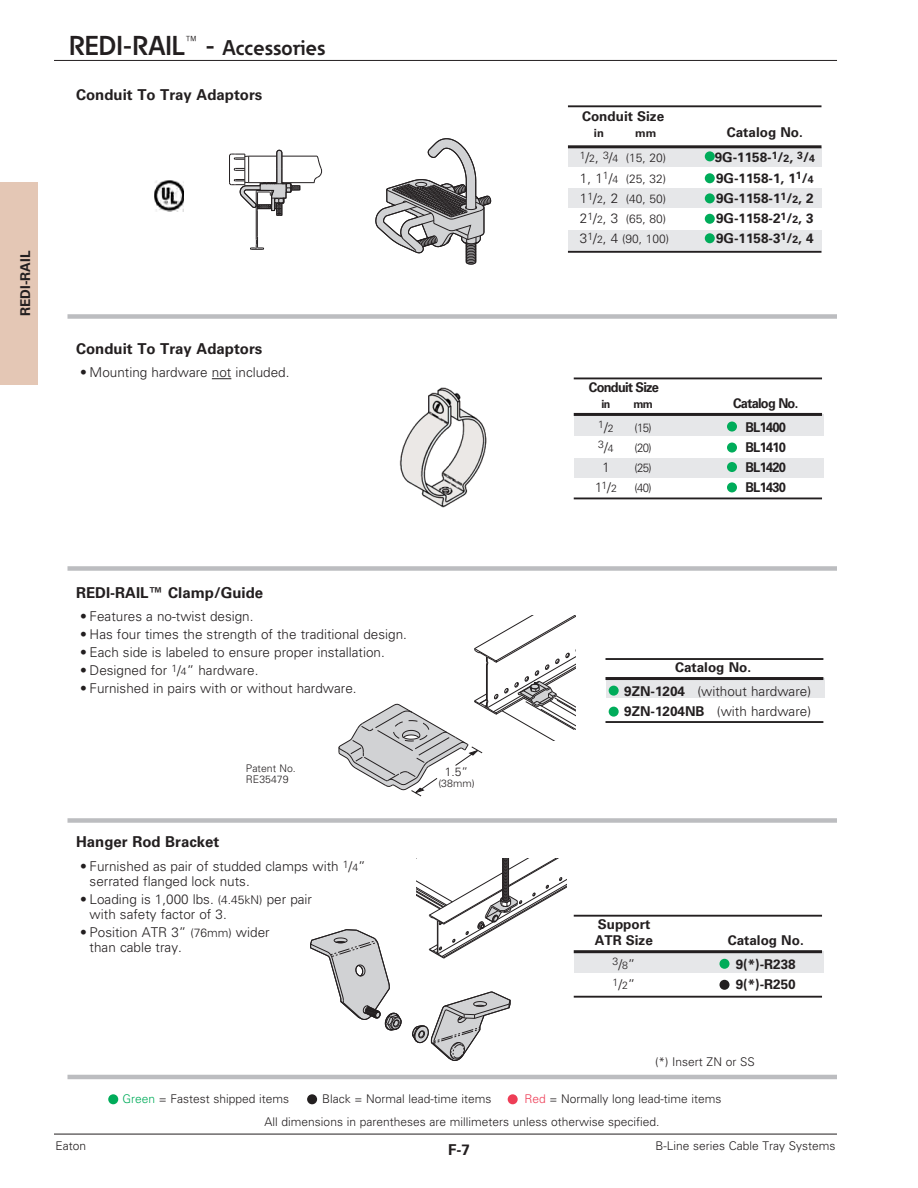
<style>
.page{position:relative;width:918px;height:1188px;background:#fff}
.page>*{position:absolute;margin:0;border:0;box-sizing:border-box;transform-origin:0 0}
.t1{font:700 27px "Eaton";color:#231f20}
.t2{font:700 15px "Univers LT Std";color:#231f20}
.t3{font:300 13.5px/15px "Univers LT Std";color:#231f20}
.t4{font:700 13.5px/23.5px "Univers LT Std";color:#231f20}
.t5{font:700 13.5px "Univers LT Std";color:#231f20;scale:.95 1}
.t6{font:700 13.5px "Univers LT Std";letter-spacing:-.055em;color:#231f20;scale:.95 1}
.t7{font:300 13.5px "Univers LT Std";color:#231f20;scale:.95 1}
.t8{font:300 12px "Univers LT Std";color:#231f20}
.t9{font:300 12px "Univers LT Std";color:#231f20;scale:.95 1}
.t10{font:700 11.25px "Univers LT Std";letter-spacing:-.03em;color:#231f20}
.t11{font:700 11.25px "Univers LT Std";letter-spacing:-.03em;color:#231f20;scale:.95 1}
.t12{font:300 10.5px/11.2px "Univers LT Std";color:#231f20}
.s1{font-size:21px}
.s2{font-size:13.5px}
.s3{font-size:10.5px}
.s4{font-size:12px}
.s5{font-weight:300}
.s6{font-weight:700}
.s7{color:#00ac5a}
.s8{color:#ee3d56}
</style>
<div class="page">
<div style="left:568px;top:148px;width:253px;height:19px;background:#e6e7e9"></div>
<div style="left:568px;top:188px;width:253px;height:20px;background:#e6e7e9"></div>
<div style="left:568px;top:230px;width:253px;height:21px;background:#e6e7e9"></div>
<div style="left:0;top:182px;width:38px;height:203px;background:#e4c7b5"></div>
<hr style="left:54px;top:60px;width:783px;height:1px;background:#231f20">
<hr style="left:54px;top:1134px;width:783px;height:1px;background:#231f20">
<hr style="left:568px;top:145px;width:254px;height:3px;background:#231f20">
<hr style="left:568px;top:105px;width:254px;height:2px;background:#231f20">
<hr style="left:568px;top:251px;width:254px;height:2px;background:#231f20">
<svg style="left:375px;top:138px;width:116px;height:127px"></svg>
<img style="left:154px;top:180px;width:30px;height:31px">
<hr style="left:282px;top:156px;width:35px;height:1px;background:#231f20">
<hr style="left:282px;top:182px;width:32px;height:1px;background:#231f20">
<svg style="left:313px;top:155px;width:9px;height:29px"></svg>
<svg style="left:229px;top:149px;width:72px;height:101px"></svg>
<svg style="left:310px;top:929px;width:92px;height:102px"></svg>
<svg style="left:412px;top:991px;width:99px;height:70px"></svg>
<svg style="left:338px;top:615px;width:238px;height:182px"></svg>
<img style="left:399px;top:387px;width:88px;height:121px">
<div style="left:705px;top:151px;width:10px;height:10px;background:#00ac5a;border-radius:50%"></div>
<div style="left:705px;top:173px;width:10px;height:10px;background:#00ac5a;border-radius:50%"></div>
<div style="left:705px;top:193px;width:10px;height:10px;background:#00ac5a;border-radius:50%"></div>
<div style="left:705px;top:214px;width:10px;height:10px;background:#00ac5a;border-radius:50%"></div>
<div style="left:705px;top:233px;width:10px;height:10px;background:#00ac5a;border-radius:50%"></div>
<svg style="left:416px;top:859px;width:150px;height:100px"></svg>
<svg style="left:212px;top:378px;width:19px;height:1px"></svg>
<div style="left:68px;top:314px;width:769px;height:5px;background:#bcbdc0"></div>
<div style="left:68px;top:566px;width:769px;height:5px;background:#bcbdc0"></div>
<div style="left:68px;top:818px;width:769px;height:5px;background:#bcbdc0"></div>
<hr style="left:68px;top:1075px;width:769px;height:4px;background:#bcbdc0">
<div style="left:108px;top:1094px;width:10px;height:10px;background:#00ac5a;border-radius:50%"></div>
<div style="left:307px;top:1094px;width:10px;height:10px;background:#231f20;border-radius:50%"></div>
<div style="left:508px;top:1094px;width:10px;height:10px;background:#ee3d56;border-radius:50%"></div>
<div style="left:606px;top:679px;width:219px;height:19px;background:#e6e7e9"></div>
<hr style="left:606px;top:677px;width:217px;height:3px;background:#231f20">
<hr style="left:606px;top:721px;width:217px;height:2px;background:#231f20">
<hr style="left:606px;top:658px;width:217px;height:2px;background:#231f20">
<div style="left:609px;top:686px;width:10px;height:10px;background:#00ac5a;border-radius:50%"></div>
<div style="left:609px;top:707px;width:10px;height:10px;background:#00ac5a;border-radius:50%"></div>
<div style="left:574px;top:414px;width:249px;height:22px;background:#e6e7e9"></div>
<div style="left:574px;top:458px;width:249px;height:19px;background:#e6e7e9"></div>
<hr style="left:574px;top:413px;width:248px;height:3px;background:#231f20">
<hr style="left:574px;top:498px;width:248px;height:1px;background:#231f20">
<hr style="left:574px;top:378px;width:248px;height:1px;background:#231f20">
<div style="left:727px;top:422px;width:10px;height:10px;background:#00ac5a;border-radius:50%"></div>
<div style="left:727px;top:443px;width:10px;height:10px;background:#00ac5a;border-radius:50%"></div>
<div style="left:727px;top:462px;width:10px;height:10px;background:#00ac5a;border-radius:50%"></div>
<div style="left:727px;top:482px;width:10px;height:10px;background:#00ac5a;border-radius:50%"></div>
<div style="left:574px;top:952px;width:249px;height:21px;background:#e6e7e9"></div>
<hr style="left:574px;top:950px;width:248px;height:3px;background:#231f20">
<hr style="left:574px;top:996px;width:248px;height:2px;background:#231f20">
<hr style="left:574px;top:915px;width:248px;height:2px;background:#231f20">
<div style="left:719px;top:959px;width:10px;height:10px;background:#00ac5a;border-radius:50%"></div>
<div style="left:719px;top:980px;width:10px;height:10px;background:#231f20;border-radius:50%"></div>
<h1 class="t1" style="left:69px;top:36px;width:258px">REDI-RAIL™ - <span class="s1">Accessories</span></h1>
<p class="t2" style="left:76px;top:89px;width:188px">Conduit To Tray Adaptors</p>
<p class="t4" style="left:15px;top:316px;width:67px;rotate:-90deg">REDI-RAIL</p>
<p class="t2" style="left:76px;top:344px;width:188px">Conduit To Tray Adaptors</p>
<p class="t3" style="left:80px;top:366px;width:211px">• Mounting hardware not included.</p>
<p class="t4" style="left:582px;top:106px;width:84px">Conduit Size</p>
<p class="t10" style="left:594px;top:129px;width:12px">in</p>
<p class="t10" style="left:635px;top:129px;width:23px">mm</p>
<p class="t4" style="left:727px;top:122px;width:78px">Catalog No.</p>
<p class="t8" style="left:580px;top:154px;width:88px"><sup>1</sup><span class="s2">/</span><span class="s3">2</span><span class="s2">,</span> <sup>3</sup><span class="s2">/</span><span class="s3">4</span> (15, 20)</p>
<p class="t4" style="left:715px;top:147px;width:102px">9G-1158-<sup>1</sup>/<span class="s3">2</span>, <sup>3</sup>/<span class="s3">4</span></p>
<p class="t8" style="left:580px;top:174px;width:88px"><span class="s2">1, 1</span><sup>1</sup><span class="s2">/</span><span class="s3">4</span> (25, 32)</p>
<p class="t4" style="left:716px;top:167px;width:99px">9G-1158-1, 1<sup>1</sup>/<span class="s3">4</span></p>
<p class="t8" style="left:580px;top:194px;width:88px"><span class="s2">1</span><sup>1</sup><span class="s2">/</span><span class="s3">2</span><span class="s2">, 2</span> (40, 50)</p>
<p class="t4" style="left:716px;top:188px;width:99px">9G-1158-1<sup>1</sup>/<span class="s3">2</span>, 2</p>
<p class="t8" style="left:580px;top:215px;width:88px"><span class="s2">2</span><sup>1</sup><span class="s2">/</span><span class="s3">2</span><span class="s2">, 3</span> (65, 80)</p>
<p class="t4" style="left:716px;top:208px;width:99px">9G-1158-2<sup>1</sup>/<span class="s3">2</span>, 3</p>
<p class="t8" style="left:580px;top:235px;width:91px"><span class="s2">3</span><sup>1</sup><span class="s2">/</span><span class="s3">2</span><span class="s2">, 4</span> (90, 100)</p>
<p class="t4" style="left:716px;top:228px;width:99px">9G-1158-3<sup>1</sup>/<span class="s3">2</span>, 4</p>
<p class="t6" style="left:589px;top:382px;width:75px">Conduit Size</p>
<p class="t11" style="left:601px;top:400px;width:11px">in</p>
<p class="t11" style="left:633px;top:400px;width:22px">mm</p>
<p class="t6" style="left:733px;top:398px;width:70px">Catalog No.</p>
<p class="t12" style="left:598px;top:421px;width:17px">1<span class="s2">/</span>2</p>
<p class="t9" style="left:635px;top:423px;width:19px">(15)</p>
<p class="t5" style="left:745px;top:422px;width:44px">BL1400</p>
<p class="t12" style="left:598px;top:442px;width:17px">3<span class="s2">/</span>4</p>
<p class="t9" style="left:635px;top:443px;width:19px">(20)</p>
<p class="t5" style="left:745px;top:442px;width:44px">BL1410</p>
<p class="t7" style="left:602px;top:462px;width:9px">1</p>
<p class="t9" style="left:635px;top:463px;width:19px">(25)</p>
<p class="t5" style="left:745px;top:462px;width:44px">BL1420</p>
<p class="t7" style="left:595px;top:483px;width:24px">1<sup>1</sup>/<span class="s3">2</span></p>
<p class="t9" style="left:635px;top:484px;width:19px">(40)</p>
<p class="t5" style="left:745px;top:483px;width:44px">BL1430</p>
<p class="t2" style="left:76px;top:587px;width:189px">REDI-RAIL™ Clamp/Guide</p>
<p class="t3" style="left:80px;top:610px;width:175px">• Features a no-twist design.</p>
<p class="t3" style="left:80px;top:628px;width:328px">• Has four times the strength of the traditional design.</p>
<p class="t3" style="left:80px;top:646px;width:306px">• Each side is labeled to ensure proper installation.</p>
<p class="t3" style="left:80px;top:664px;width:180px">• Designed for <sup>1</sup>/<span class="s3">4</span>” hardware.</p>
<p class="t3" style="left:80px;top:682px;width:278px">• Furnished in pairs with or without hardware.</p>
<p class="t12" style="left:246px;top:763px;width:51px">Patent No.<br>RE35479</p>
<p class="t8" style="left:445px;top:768px;width:25px">1.5”</p>
<p class="t12" style="left:438px;top:779px;width:38px">(38mm)</p>
<p class="t2" style="left:76px;top:836px;width:145px">Hanger Rod Bracket</p>
<p class="t3" style="left:90px;top:860px;width:278px;text-indent:-10px">• Furnished as pair of studded clamps with <sup>1</sup>/<span class="s3">4</span>” serrated flanged lock nuts.</p>
<p class="t3" style="left:90px;top:893px;width:224px;text-indent:-10px">• Loading is 1,000 lbs. <span class="s4">(4.45kN)</span> per pair with safety factor of 3.</p>
<p class="t3" style="left:90px;top:926px;width:182px;text-indent:-10px">• Position ATR 3” <span class="s4">(76mm)</span> wider than cable tray.</p>
<p class="t4" style="left:624px;top:657px;width:188px;text-indent:51px">Catalog No.<br>9ZN-1204 <span class="s5">(without hardware)</span></p>
<p class="t3" style="left:624px;top:705px;width:188px"><span class="s6">9ZN-1204NB</span> (with hardware)</p>
<p class="t4" style="left:595px;top:917px;width:60px;line-height:16.2px">Support<br>ATR Size</p>
<p class="t4" style="left:728px;top:930px;width:78px">Catalog No.</p>
<p class="t12" style="left:613px;top:959px;width:24px">3<span class="s2">/</span>8<span class="s2">”</span></p>
<p class="t4" style="left:736px;top:954px;width:62px">9(*)-R238</p>
<p class="t12" style="left:613px;top:979px;width:24px">1<span class="s2">/</span>2<span class="s2">”</span></p>
<p class="t4" style="left:736px;top:974px;width:62px">9(*)-R250</p>
<p class="t8" style="left:655px;top:1058px;width:101px">(*) Insert ZN or SS</p>
<p class="t8" style="left:123px;top:1095px;width:168px"><span class="s7">Green</span> = Fastest shipped items</p>
<p class="t8" style="left:322px;top:1095px;width:171px">Black = Normal lead-time items</p>
<p class="t8" style="left:524px;top:1095px;width:198px"><span class="s8">Red</span> = Normally long lead-time items</p>
<p class="t8" style="left:265px;top:1117px;width:396px">All dimensions in parentheses are millimeters unless otherwise specified.</p>
<p class="t8" style="left:56px;top:1141px;width:32px">Eaton</p>
<p class="t8" style="left:655px;top:1141px;width:182px">B-Line series Cable Tray Systems</p>
<p class="t2" style="left:448px;top:1144px;width:23px">F-7</p>
</div>
